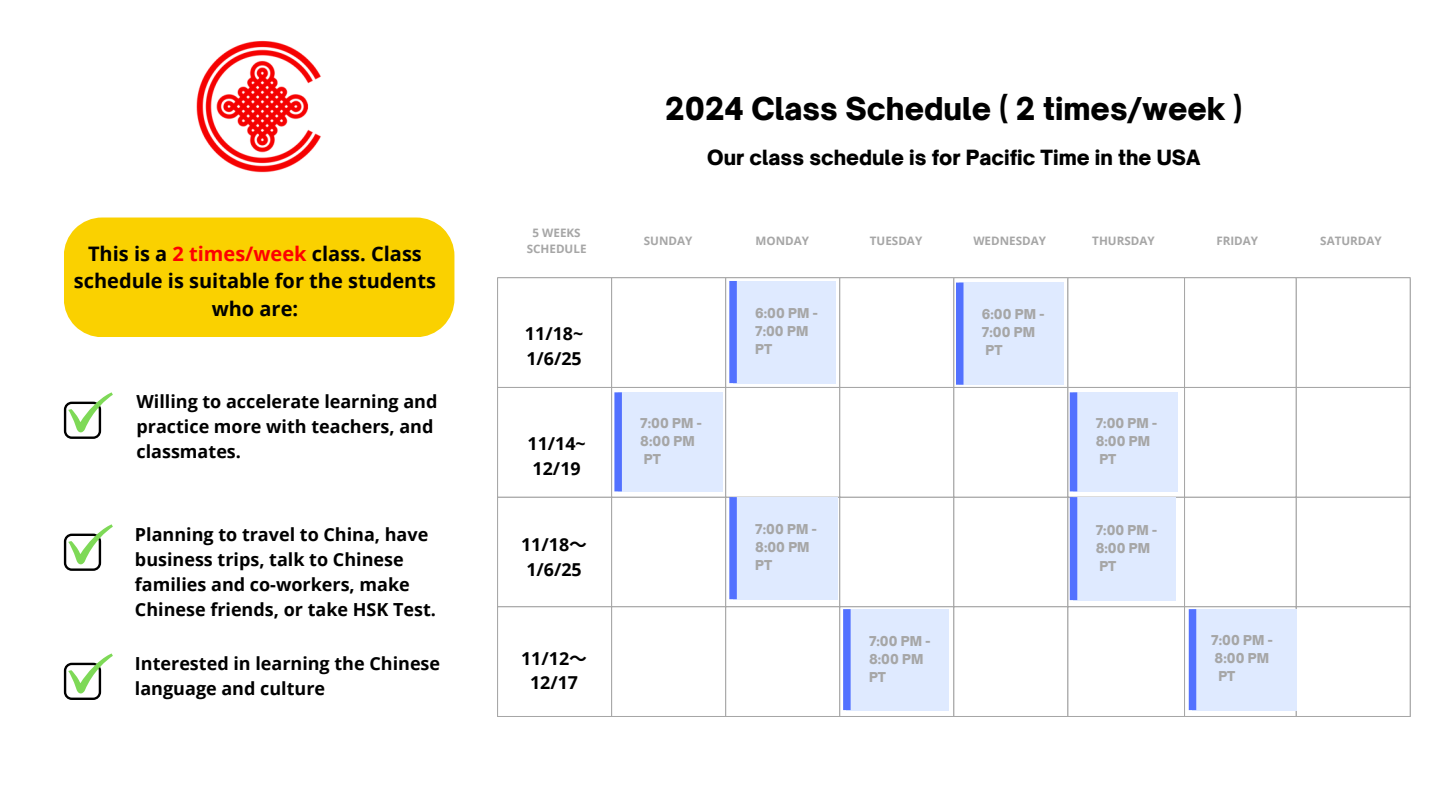
<style>
.page{position:relative;width:1440px;height:810px;background:#fff}
.page>*{position:absolute;margin:0;border:0;box-sizing:border-box;transform-origin:0 0}
.t1{font:900 30px "Open Sauce One";color:#000}
.t2{font:700 20px/27.8px "Open Sans";color:#000;text-align:center}
.t3{font:900 20px "Open Sauce One";color:#000}
.t4{font:700 18px/24.8px "Open Sans";color:#000}
.t5{font:700 17.8px/24.8px "Open Sans";color:#000}
.t6{font:900 13px/18px "Open Sauce One";color:#a6a6a6}
.t7{font:700 11.6px/15.8px "Open Sans";color:#a6a6a6;text-align:center}
.s1{color:#fe0000}
.s2{font-family:"Noto Sans CJ Ksc"}
</style>
<div class="page">
<img style="left:136px;top:40px;width:246px;height:178px">
<hr style="left:497px;top:278px;width:1px;height:438px;background:#a6a6a6">
<hr style="left:611px;top:278px;width:1px;height:438px;background:#a6a6a6">
<hr style="left:725px;top:278px;width:1px;height:438px;background:#a6a6a6">
<hr style="left:839px;top:278px;width:1px;height:438px;background:#a6a6a6">
<hr style="left:953px;top:278px;width:1px;height:438px;background:#a6a6a6">
<hr style="left:1068px;top:278px;width:1px;height:438px;background:#a6a6a6">
<hr style="left:1184px;top:278px;width:1px;height:438px;background:#a6a6a6">
<hr style="left:1296px;top:278px;width:1px;height:438px;background:#a6a6a6">
<hr style="left:1410px;top:278px;width:1px;height:438px;background:#a6a6a6">
<hr style="left:497px;top:277px;width:914px;height:1px;background:#a6a6a6">
<hr style="left:497px;top:387px;width:914px;height:1px;background:#a6a6a6">
<hr style="left:497px;top:497px;width:914px;height:1px;background:#a6a6a6">
<hr style="left:497px;top:606px;width:914px;height:1px;background:#a6a6a6">
<hr style="left:497px;top:716px;width:914px;height:1px;background:#a6a6a6">
<div style="left:733px;top:497px;width:104px;height:102px;background:#dfeaff"></div>
<div style="left:729px;top:497px;width:8px;height:102px;background:#5271ff"></div>
<div style="left:847px;top:609px;width:102px;height:101px;background:#dfeaff"></div>
<div style="left:843px;top:609px;width:8px;height:101px;background:#5271ff"></div>
<div style="left:618px;top:392px;width:104px;height:100px;background:#dfeaff"></div>
<div style="left:614px;top:392px;width:8px;height:99px;background:#5271ff"></div>
<div style="left:733px;top:281px;width:103px;height:102px;background:#dfeaff"></div>
<div style="left:729px;top:281px;width:8px;height:102px;background:#5271ff"></div>
<div style="left:64px;top:218px;width:390px;height:119px;background:#fad100"></div>
<svg style="left:64px;top:392px;width:49px;height:47px"></svg>
<svg style="left:64px;top:524px;width:49px;height:47px"></svg>
<svg style="left:64px;top:653px;width:49px;height:47px"></svg>
<div style="left:960px;top:283px;width:104px;height:102px;background:#dfeaff"></div>
<div style="left:956px;top:283px;width:8px;height:102px;background:#5271ff"></div>
<div style="left:1073px;top:497px;width:103px;height:103px;background:#dfeaff"></div>
<div style="left:1070px;top:497px;width:7px;height:103px;background:#5271ff"></div>
<div style="left:1073px;top:392px;width:104px;height:100px;background:#dfeaff"></div>
<div style="left:1070px;top:392px;width:7px;height:99px;background:#5271ff"></div>
<div style="left:1192px;top:609px;width:104px;height:101px;background:#dfeaff"></div>
<div style="left:1189px;top:609px;width:7px;height:101px;background:#5271ff"></div>
<p class="t2" style="left:74px;top:239px;width:364px">This is a <span class="s1">2 times/week</span> class. Class schedule is suitable for the students who are:</p>
<p class="t4" style="left:136px;top:389px;width:303px">Willing to accelerate learning and practice more with teachers, and classmates.</p>
<p class="t4" style="left:135px;top:522px;width:303px">Planning to travel to China, have business trips, talk to Chinese families and co-workers, make<br>Chinese friends, or take HSK Test.</p>
<p class="t4" style="left:135px;top:651px;width:307px">Interested in learning the Chinese language and culture</p>
<p class="t7" style="left:527px;top:225px;width:61px">5 WEEKS<br>SCHEDULE</p>
<p class="t5" style="left:525px;top:321px;width:60px">11/18~<br>1/6/25</p>
<p class="t5" style="left:528px;top:431px;width:60px">11/14~<br>12/19</p>
<p class="t5" style="left:521px;top:532px;width:66px">11/18<span class="s2">～<br></span>1/6/25</p>
<p class="t5" style="left:521px;top:645px;width:66px;text-align:center">11/12<span class="s2">～<br></span>12/17</p>
<p class="t1" style="left:665px;top:90px;width:579px">2024 Class Schedule ( 2 times/week )</p>
<p class="t3" style="left:707px;top:145px;width:495px">Our class schedule is for Pacific Time in the USA</p>
<p class="t7" style="left:644px;top:233px;width:50px">SUNDAY</p>
<p class="t7" style="left:755px;top:233px;width:55px">MONDAY</p>
<p class="t7" style="left:870px;top:233px;width:54px">TUESDAY</p>
<h3 class="t7" style="left:973px;top:233px;width:74px">WEDNESDAY</h3>
<p class="t7" style="left:1092px;top:233px;width:64px">THURSDAY</p>
<p class="t7" style="left:1216px;top:233px;width:43px">FRIDAY</p>
<p class="t7" style="left:1320px;top:233px;width:63px">SATURDAY</p>
<p class="t6" style="left:640px;top:414px;width:63px">7:00 PM -</p>
<h3 class="t6" style="left:640px;top:432px;width:56px">8:00 PM<br>PT</h3>
<h3 class="t6" style="left:755px;top:304px;width:64px">6:00 PM -</h3>
<h1 class="t6" style="left:755px;top:322px;width:55px">7:00 PM</h1>
<h2 class="t6" style="left:755px;top:340px;width:18px">PT</h2>
<p class="t6" style="left:755px;top:520px;width:63px">7:00 PM -<br>8:00 PM<br>PT</p>
<p class="t6" style="left:869px;top:632px;width:63px">7:00 PM -</p>
<h3 class="t6" style="left:869px;top:650px;width:56px">8:00 PM</h3>
<p class="t6" style="left:869px;top:668px;width:18px">PT</p>
<p class="t6" style="left:982px;top:305px;width:64px">6:00 PM -</p>
<h3 class="t6" style="left:982px;top:323px;width:55px">7:00 PM</h3>
<h3 class="t6" style="left:986px;top:341px;width:18px">PT</h3>
<p class="t6" style="left:1096px;top:414px;width:63px">7:00 PM -</p>
<p class="t6" style="left:1096px;top:432px;width:56px">8:00 PM</p>
<p class="t6" style="left:1099px;top:450px;width:18px">PT</p>
<p class="t6" style="left:1096px;top:521px;width:63px">7:00 PM -</p>
<p class="t6" style="left:1096px;top:539px;width:56px">8:00 PM</p>
<p class="t6" style="left:1099px;top:557px;width:18px">PT</p>
<p class="t6" style="left:1211px;top:631px;width:63px">7:00 PM -<br>8:00 PM<br>PT</p>
</div>
